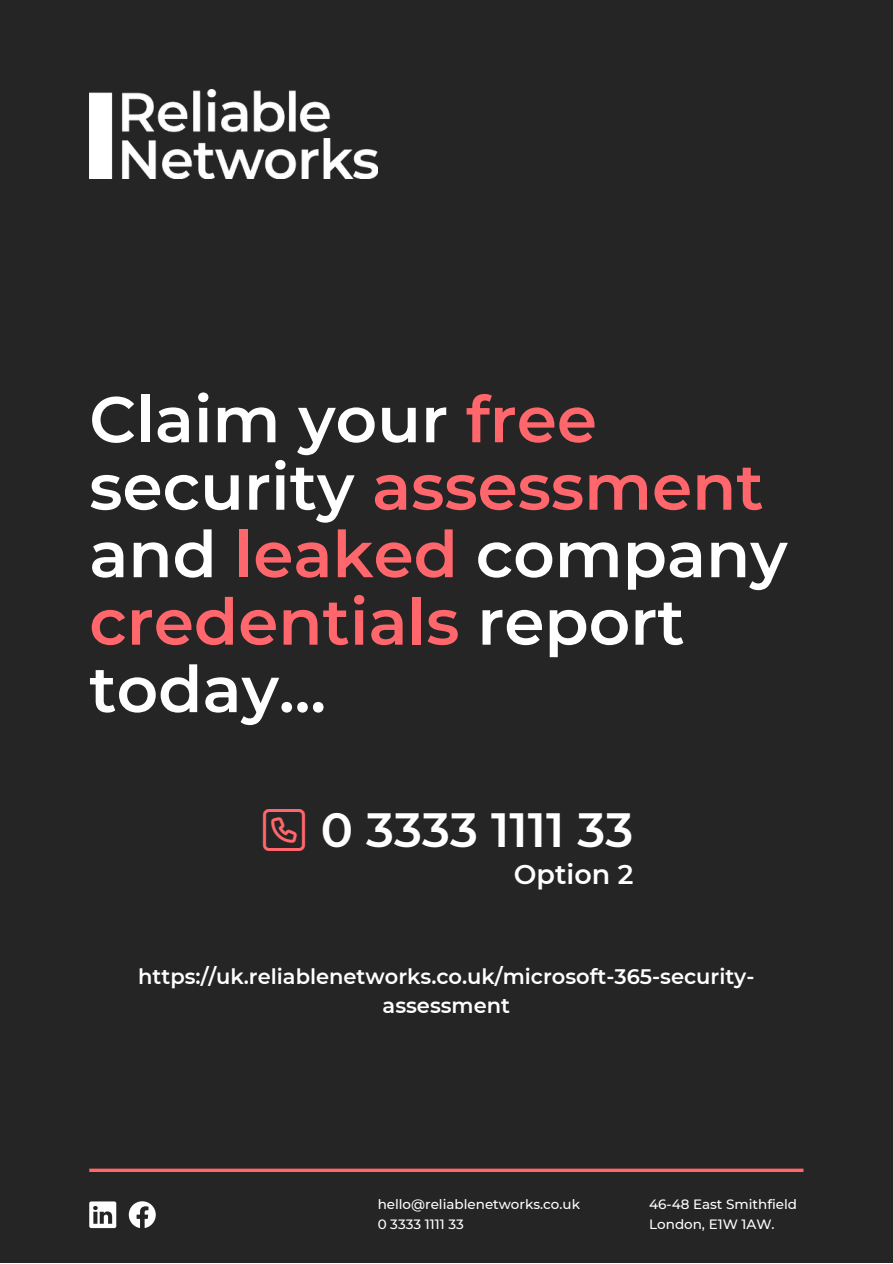
<style>
.page{position:relative;width:893px;height:1264px;background:#fff}
.page>*{position:absolute;margin:0;border:0;box-sizing:border-box;transform-origin:0 0}
.t1{font:600 64.5px/67.5px "Montserrat";color:#fff}
.t2{font:600 48px "Montserrat";color:#fff}
.t3{font:600 27px "Montserrat";color:#fff}
.t4{font:600 21px/29.2px "Montserrat";color:#fff;text-align:center}
.t5{font:500 13.5px/20.2px "Montserrat";color:#fff}
.s1{color:#ff676c}
</style>
<div class="page">
<div style="left:0;top:0;width:892px;height:1262px;background:#252525"></div>
<img style="left:89px;top:89px;width:288px;height:89px">
<svg style="left:89px;top:1201px;width:27px;height:26px"></svg>
<svg style="left:129px;top:1201px;width:27px;height:27px"></svg>
<hr style="left:89px;top:1168px;width:714px;height:3px;background:#ff676c">
<p class="t1" style="left:89px;top:382px;width:699px">Claim your <span class="s1">free </span>security <span class="s1">assessment </span>and <span class="s1">leaked</span> company <span class="s1">credentials</span> report today...</p>
<p class="t2" style="left:321px;top:795px;width:314px">0 3333 1111 33</p>
<p class="t3" style="left:514px;top:855px;width:121px">Option 2</p>
<p class="t4" style="left:138px;top:960px;width:617px">https://uk.reliablenetworks.co.uk/microsoft-365-security&shy;assessment</p>
<p class="t5" style="left:377px;top:1193px;width:204px">hello@reliablenetworks.co.uk<br>0 3333 1111 33</p>
<p class="t5" style="left:649px;top:1193px;width:149px">46-48 East Smithfield<br>London, E1W 1AW.</p>
</div>
